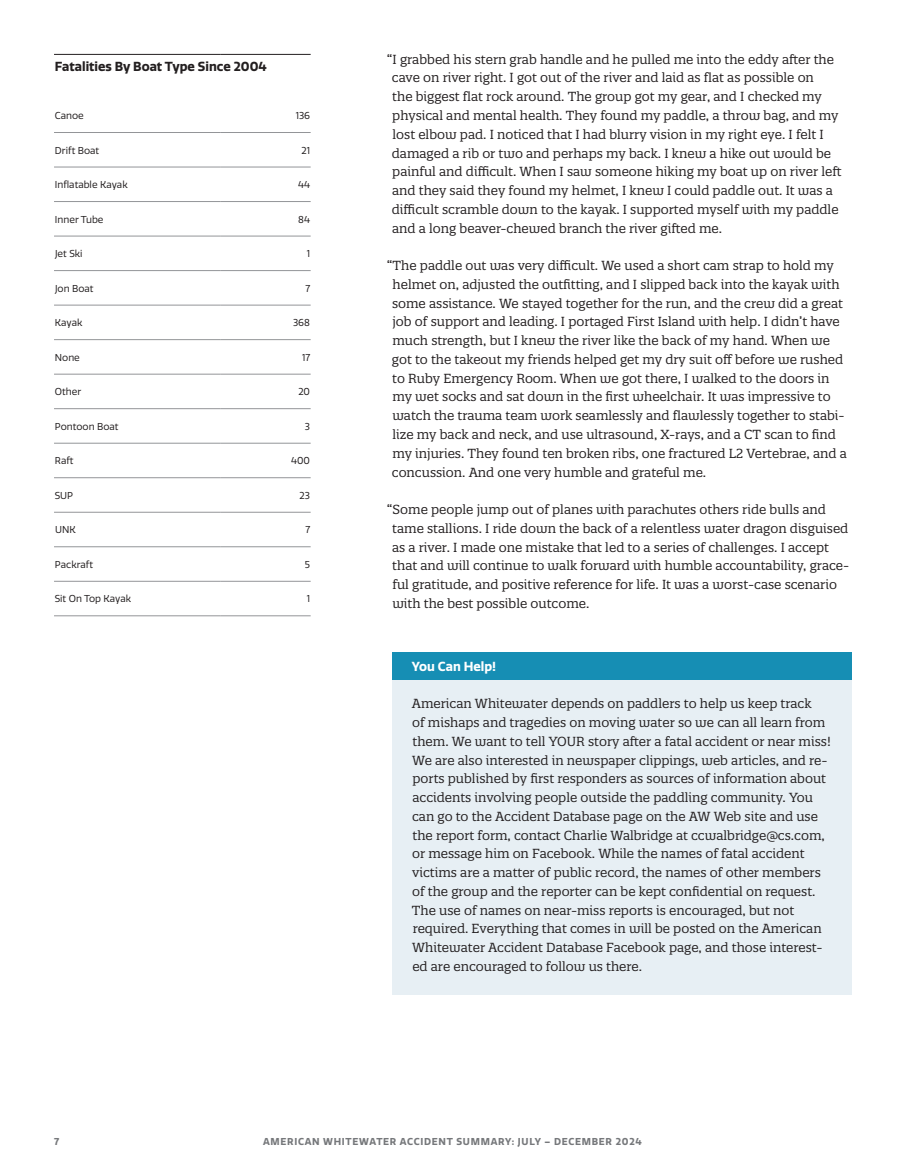
<style>
.page{position:relative;width:905px;height:1175px;background:#fff}
.page>*{position:absolute;margin:0;border:0;box-sizing:border-box;transform-origin:0 0}
.t1{font:12.75px/18.8px "Quatro Slab";color:#231f20}
.t2{font:700 12.75px "Quatro";color:#231f20}
.t3{font:700 12.75px "Quatro";color:#fff}
.t4{font:9.75px "Quatro";color:#231f20}
.t5{font:700 9.75px "Quatro";letter-spacing:.075em;color:#76787b}
</style>
<div class="page">
<hr style="left:54px;top:54px;width:166px;height:1px;background:#231f20">
<hr style="left:220px;top:54px;width:90px;height:1px;background:#231f20">
<hr style="left:54px;top:132px;width:166px;height:1px;background:#939598">
<hr style="left:220px;top:132px;width:90px;height:1px;background:#939598">
<hr style="left:54px;top:167px;width:166px;height:1px;background:#939598">
<hr style="left:220px;top:167px;width:90px;height:1px;background:#939598">
<hr style="left:54px;top:201px;width:166px;height:1px;background:#939598">
<hr style="left:220px;top:201px;width:90px;height:1px;background:#939598">
<hr style="left:54px;top:236px;width:166px;height:1px;background:#939598">
<hr style="left:220px;top:236px;width:90px;height:1px;background:#939598">
<hr style="left:54px;top:270px;width:166px;height:1px;background:#939598">
<hr style="left:220px;top:270px;width:90px;height:1px;background:#939598">
<hr style="left:54px;top:305px;width:166px;height:1px;background:#939598">
<hr style="left:220px;top:305px;width:90px;height:1px;background:#939598">
<hr style="left:54px;top:339px;width:166px;height:1px;background:#939598">
<hr style="left:220px;top:339px;width:90px;height:1px;background:#939598">
<hr style="left:54px;top:374px;width:166px;height:1px;background:#939598">
<hr style="left:220px;top:374px;width:90px;height:1px;background:#939598">
<hr style="left:54px;top:408px;width:166px;height:1px;background:#939598">
<hr style="left:220px;top:408px;width:90px;height:1px;background:#939598">
<hr style="left:54px;top:443px;width:166px;height:1px;background:#939598">
<hr style="left:220px;top:443px;width:90px;height:1px;background:#939598">
<hr style="left:54px;top:477px;width:166px;height:1px;background:#939598">
<hr style="left:220px;top:477px;width:90px;height:1px;background:#939598">
<hr style="left:54px;top:512px;width:166px;height:1px;background:#939598">
<hr style="left:220px;top:512px;width:90px;height:1px;background:#939598">
<hr style="left:54px;top:546px;width:166px;height:1px;background:#939598">
<hr style="left:220px;top:546px;width:90px;height:1px;background:#939598">
<hr style="left:54px;top:581px;width:166px;height:1px;background:#939598">
<hr style="left:220px;top:581px;width:90px;height:1px;background:#939598">
<hr style="left:54px;top:615px;width:166px;height:1px;background:#939598">
<hr style="left:220px;top:615px;width:90px;height:1px;background:#939598">
<div style="left:392px;top:678px;width:459px;height:317px;background:#e7eff4"></div>
<div style="left:392px;top:652px;width:459px;height:27px;background:#168eb4"></div>
<p class="t2" style="left:55px;top:59px;width:213px">Fatalities By Boat Type Since 2004</p>
<p class="t4" style="left:55px;top:110px;width:30px">Canoe</p>
<p class="t4" style="left:296px;top:110px;width:16px">136</p>
<p class="t4" style="left:55px;top:144px;width:46px">Drift Boat</p>
<p class="t4" style="left:301px;top:144px;width:10px">21</p>
<p class="t4" style="left:55px;top:179px;width:74px">Inflatable Kayak</p>
<p class="t4" style="left:298px;top:179px;width:14px">44</p>
<p class="t4" style="left:55px;top:213px;width:50px">Inner Tube</p>
<p class="t4" style="left:298px;top:213px;width:13px">84</p>
<p class="t4" style="left:55px;top:248px;width:29px">Jet Ski</p>
<p class="t4" style="left:307px;top:248px;width:5px">1</p>
<p class="t4" style="left:55px;top:282px;width:40px">Jon Boat</p>
<p class="t4" style="left:305px;top:282px;width:6px">7</p>
<p class="t4" style="left:55px;top:317px;width:29px">Kayak</p>
<p class="t4" style="left:293px;top:317px;width:18px">368</p>
<p class="t4" style="left:55px;top:351px;width:26px">None</p>
<p class="t4" style="left:302px;top:351px;width:10px">17</p>
<p class="t4" style="left:55px;top:386px;width:28px">Other</p>
<p class="t4" style="left:298px;top:386px;width:13px">20</p>
<p class="t4" style="left:55px;top:420px;width:65px">Pontoon Boat</p>
<p class="t4" style="left:305px;top:420px;width:7px">3</p>
<p class="t4" style="left:55px;top:455px;width:20px">Raft</p>
<p class="t4" style="left:291px;top:455px;width:21px">400</p>
<p class="t4" style="left:55px;top:489px;width:20px">SUP</p>
<p class="t4" style="left:299px;top:489px;width:12px">23</p>
<p class="t4" style="left:55px;top:524px;width:22px">UNK</p>
<p class="t4" style="left:305px;top:524px;width:6px">7</p>
<p class="t4" style="left:55px;top:558px;width:40px">Packraft</p>
<p class="t4" style="left:305px;top:558px;width:7px">5</p>
<p class="t4" style="left:55px;top:593px;width:78px">Sit On Top Kayak</p>
<p class="t4" style="left:307px;top:593px;width:5px">1</p>
<p class="t1" style="left:392px;top:50px;width:451px;text-indent:-5px">“I grabbed his stern grab handle and he pulled me into the eddy after the cave on river right. I got out of the river and laid as flat as possible on<br>the biggest flat rock around. The group got my gear, and I checked my physical and mental health. They found my paddle, a throw bag, and my lost elbow pad. I noticed that I had blurry vision in my right eye. I felt I damaged a rib or two and perhaps my back. I knew a hike out would be painful and difficult. When I saw someone hiking my boat up on river left and they said they found my helmet, I knew I could paddle out. It was a difficult scramble down to the kayak. I supported myself with my paddle and a long beaver-chewed branch the river gifted me.</p>
<p class="t1" style="left:392px;top:256px;width:456px;text-indent:-5px">“The paddle out was very difficult. We used a short cam strap to hold my helmet on, adjusted the outfitting, and I slipped back into the kayak with some assistance. We stayed together for the run, and the crew did a great job of support and leading. I portaged First Island with help. I didn’t have much strength, but I knew the river like the back of my hand. When we got to the takeout my friends helped get my dry suit off before we rushed to Ruby Emergency Room. When we got there, I walked to the doors in my wet socks and sat down in the first wheelchair. It was impressive to watch the trauma team work seamlessly and flawlessly together to stabi&shy;lize my back and neck, and use ultrasound, X-rays, and a CT scan to find my injuries. They found ten broken ribs, one fractured L2 Vertebrae, and a concussion. And one very humble and grateful me.</p>
<p class="t1" style="left:392px;top:500px;width:458px;text-indent:-5px">“Some people jump out of planes with parachutes others ride bulls and tame stallions. I ride down the back of a relentless water dragon disguised as a river. I made one mistake that led to a series of challenges. I accept that and will continue to walk forward with humble accountability, grace&shy;ful gratitude, and positive reference for life. It was a worst-case scenario with the best possible outcome.</p>
<p class="t3" style="left:412px;top:658px;width:86px">You Can Help!</p>
<p class="t1" style="left:412px;top:694px;width:420px">American Whitewater depends on paddlers to help us keep track<br>of mishaps and tragedies on moving water so we can all learn from them. We want to tell YOUR story after a fatal accident or near miss!<br>We are also interested in newspaper clippings, web articles, and re&shy;ports published by first responders as sources of information about accidents involving people outside the paddling community. You can go to the Accident Database page on the AW Web site and use the report form, contact Charlie Walbridge at ccwalbridge@cs.com, or message him on Facebook. While the names of fatal accident victims are a matter of public record, the names of other members of the group and the reporter can be kept confidential on request.<br>The use of names on near-miss reports is encouraged, but not required. Everything that comes in will be posted on the American Whitewater Accident Database Facebook page, and those interest&shy;ed are encouraged to follow us there.</p>
<p class="t5" style="left:54px;top:1135px;width:7px">7</p>
<p class="t5" style="left:263px;top:1135px;width:380px">AMERICAN WHITEWATER ACCIDENT SUMMARY: JULY – DECEMBER 2024</p>
</div>
